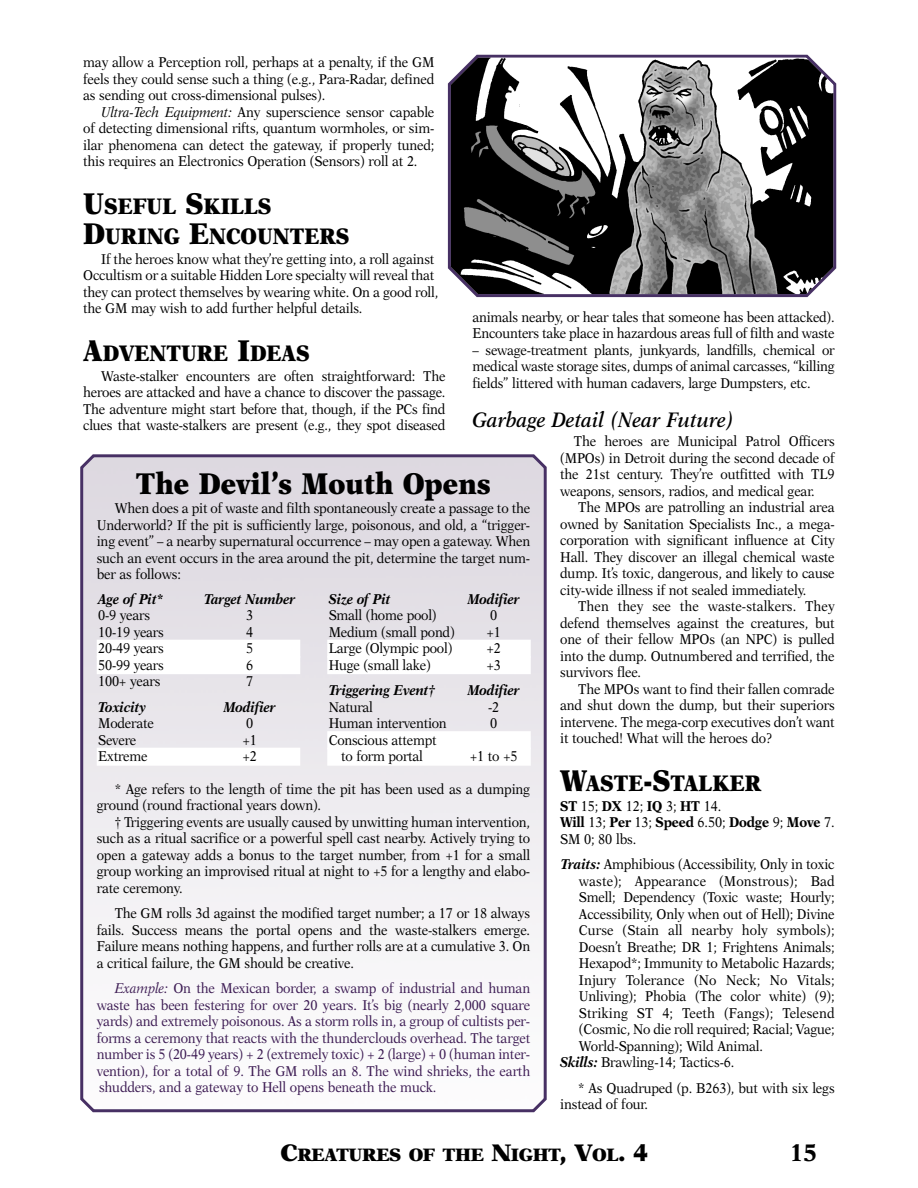
<style>
.page{position:relative;width:918px;height:1188px;background:#fff}
.page>*{position:absolute;margin:0;border:0;box-sizing:border-box;transform-origin:0 0}
.t1{font:900 30px "New Aster";color:#000;scale:.9 1}
.t2{font:700 24px "New Aster";color:#000}
.t3{font:900 22.5px/30px "New Aster";color:#000;scale:.9 1}
.t4{font:italic 600 21px "New Aster";color:#000;scale:.9 1}
.t5{font:900 18px "New Aster";letter-spacing:-.025em;color:#000}
.t6{font:14.25px/16.5px "New Aster";letter-spacing:-.01em;color:#000;text-align:justify;scale:.9 1}
.t7{font:14.25px/16.5px "New Aster";letter-spacing:-.01em;color:#3c1b53;text-align:justify;scale:.9 1}
.t8{font:14.25px "New Aster";letter-spacing:.01em;color:#000;scale:.9 1}
.t9{font:italic 700 14.25px "New Aster";letter-spacing:-.01em;color:#000;scale:.9 1}
.s1{font-style:italic}
.s2{font-size:30px}
.s3{font-weight:700}
.s4{font-weight:700;font-style:italic}
.s5{font-size:24px}
</style>
<div class="page">
<svg style="left:80px;top:454px;width:467px;height:659px"></svg>
<svg style="left:447px;top:57px;width:390px;height:241px"></svg>
<img style="left:451px;top:58px;width:382px;height:236px">
<div style="left:97px;top:640px;width:203px;height:18px;background:#fff"></div>
<div style="left:97px;top:656px;width:203px;height:18px;background:#fff"></div>
<div style="left:97px;top:748px;width:203px;height:18px;background:#fff"></div>
<div style="left:327px;top:640px;width:204px;height:18px;background:#fff"></div>
<div style="left:327px;top:656px;width:204px;height:18px;background:#fff"></div>
<div style="left:327px;top:731px;width:204px;height:18px;background:#fff"></div>
<div style="left:327px;top:748px;width:204px;height:18px;background:#fff"></div>
<p class="t6" style="left:83px;top:55px;width:392px">may allow a Perception roll, perhaps at a penalty, if the GM feels they could sense such a thing (e.g., Para-Radar, defined as sending out cross-dimensional pulses).</p>
<p class="t6" style="left:83px;top:105px;width:392px;text-indent:18px"><span class="s1">Ultra-Tech Equipment:</span> Any superscience sensor capable of detecting dimensional rifts, quantum wormholes, or sim&shy;ilar phenomena can detect the gateway, if properly tuned; this requires an Electronics Operation (Sensors) roll at 2.</p>
<h3 class="t3" style="left:83px;top:193px;width:297px"><span class="s2">U</span>SEFUL <span class="s2">S</span>KILLS<br><span class="s2">D</span>URING <span class="s2">E</span>NCOUNTERS</h3>
<p class="t6" style="left:83px;top:252px;width:396px;text-align:left;text-indent:18px">If the heroes know what they’re getting into, a roll against Occultism or a suitable Hidden Lore specialty will reveal that they can protect themselves by wearing white. On a good roll, the GM may wish to add further helpful details.</p>
<h3 class="t3" style="left:83px;top:340px;width:253px"><span class="s2">A</span>DVENTURE <span class="s2">I</span>DEAS</h3>
<p class="t6" style="left:83px;top:369px;width:404px;text-indent:18px">Waste-stalker encounters are often straightforward: The heroes are attacked and have a chance to discover the passage.<br>The adventure might start before that, though, if the PCs find clues that waste-stalkers are present (e.g., they spot diseased</p>
<p class="t6" style="left:472px;top:309px;width:404px">animals nearby, or hear tales that someone has been attacked).<br>Encounters take place in hazardous areas full of filth and waste</p>
<p class="t6" style="left:472px;top:342px;width:404px">– sewage-treatment plants, junkyards, landfills, chemical or medical waste storage sites, dumps of animal carcasses, “killing fields” littered with human cadavers, large Dumpsters, etc.</p>
<h3 class="t4" style="left:472px;top:410px;width:292px">Garbage Detail (Near Future)</h3>
<p class="t6" style="left:560px;top:434px;width:307px;text-indent:14px">The heroes are Municipal Patrol Officers (MPOs) in Detroit during the second decade of the 21st century. They’re outfitted with TL9 weapons, sensors, radios, and medical gear.</p>
<p class="t6" style="left:560px;top:500px;width:307px;text-indent:18px">The MPOs are patrolling an industrial area owned by Sanitation Specialists Inc., a mega&shy;corporation with significant influence at City Hall. They discover an illegal chemical waste dump. It’s toxic, dangerous, and likely to cause city-wide illness if not sealed immediately.</p>
<p class="t6" style="left:560px;top:599px;width:307px;text-indent:18px">Then they see the waste-stalkers. They defend themselves against the creatures, but one of their fellow MPOs (an NPC) is pulled into the dump. Outnumbered and terrified, the survivors flee.</p>
<p class="t6" style="left:560px;top:681px;width:307px;text-indent:18px">The MPOs want to find their fallen comrade and shut down the dump, but their superiors intervene. The mega-corp executives don’t want it touched! What will the heroes do?</p>
<h3 class="t3" style="left:560px;top:770px;width:225px"><span class="s2">W</span>ASTE<span class="s2">-S</span>TALKER</h3>
<p class="t6" style="left:560px;top:798px;width:307px;text-align:left"><span class="s3">ST</span> 15; <span class="s3">DX</span> 12; <span class="s3">IQ</span> 3; <span class="s3">HT</span> 14.<br><span class="s3">Will</span> 13; <span class="s3">Per</span> 13; <span class="s3">Speed</span> 6.50; <span class="s3">Dodge</span> 9; <span class="s3">Move</span> 7.<br>SM 0; 80 lbs.</p>
<p class="t6" style="left:561px;top:857px;width:306px"><span class="s4">Traits:</span> Amphibious (Accessibility, Only in toxic</p>
<p class="t8" style="left:579px;top:875px;width:286px">waste); Appearance (Monstrous); Bad</p>
<p class="t6" style="left:579px;top:890px;width:286px">Smell; Dependency (Toxic waste; Hourly;</p>
<p class="t6" style="left:579px;top:906px;width:286px">Accessibility, Only when out of Hell); Divine</p>
<p class="t8" style="left:579px;top:924px;width:286px">Curse (Stain all nearby holy symbols);</p>
<p class="t6" style="left:579px;top:939px;width:286px">Doesn’t Breathe; DR 1; Frightens Animals;</p>
<p class="t6" style="left:579px;top:956px;width:286px">Hexapod*; Immunity to Metabolic Hazards;</p>
<p class="t8" style="left:579px;top:974px;width:286px">Injury Tolerance (No Neck; No Vitals;</p>
<p class="t6" style="left:579px;top:989px;width:286px">Unliving); Phobia (The color white) (9);</p>
<p class="t8" style="left:579px;top:1007px;width:286px">Striking ST 4; Teeth (Fangs); Telesend</p>
<p class="t6" style="left:579px;top:1022px;width:286px">(Cosmic, No die roll required; Racial; Vague;</p>
<p class="t6" style="left:579px;top:1038px;width:206px">World-Spanning); Wild Animal.</p>
<p class="t6" style="left:560px;top:1055px;width:195px"><span class="s4">Skills:</span> Brawling-14; Tactics-6.</p>
<p class="t6" style="left:560px;top:1080px;width:307px;text-indent:18px">* As Quadruped (p. B263), but with six legs instead of four.</p>
<h1 class="t1" style="left:136px;top:471px;width:396px">The Devil’s Mouth Opens</h1>
<p class="t6" style="left:97px;top:501px;width:483px;text-indent:18px">When does a pit of waste and filth spontaneously create a passage to the Underworld? If the pit is sufficiently large, poisonous, and old, a “trigger&shy;ing event” – a nearby supernatural occurrence – may open a gateway. When such an event occurs in the area around the pit, determine the target num&shy;ber as follows:</p>
<p class="t9" style="left:98px;top:593px;width:74px">Age of Pit*</p>
<p class="t9" style="left:204px;top:593px;width:103px">Target Number</p>
<p class="t6" style="left:98px;top:608px;width:59px">0-9 years</p>
<p class="t6" style="left:246px;top:608px;width:9px">3</p>
<p class="t6" style="left:98px;top:625px;width:74px">10-19 years</p>
<p class="t6" style="left:246px;top:625px;width:9px">4</p>
<p class="t6" style="left:98px;top:641px;width:74px">20-49 years</p>
<p class="t6" style="left:246px;top:641px;width:9px">5</p>
<p class="t6" style="left:98px;top:658px;width:74px">50-99 years</p>
<p class="t6" style="left:246px;top:658px;width:9px">6</p>
<p class="t6" style="left:98px;top:674px;width:71px">100+ years</p>
<p class="t6" style="left:246px;top:674px;width:9px">7</p>
<p class="t9" style="left:98px;top:701px;width:55px">Toxicity</p>
<p class="t9" style="left:224px;top:701px;width:59px">Modifier</p>
<p class="t6" style="left:98px;top:716px;width:63px">Moderate</p>
<p class="t6" style="left:246px;top:716px;width:9px">0</p>
<p class="t6" style="left:98px;top:733px;width:44px">Severe</p>
<p class="t6" style="left:242px;top:733px;width:18px">+1</p>
<p class="t6" style="left:98px;top:749px;width:56px">Extreme</p>
<p class="t6" style="left:242px;top:749px;width:18px">+2</p>
<p class="t9" style="left:329px;top:593px;width:70px">Size of Pit</p>
<p class="t9" style="left:468px;top:593px;width:59px">Modifier</p>
<p class="t6" style="left:329px;top:608px;width:121px">Small (home pool)</p>
<p class="t6" style="left:490px;top:608px;width:9px">0</p>
<p class="t6" style="left:329px;top:625px;width:142px">Medium (small pond)</p>
<p class="t6" style="left:486px;top:625px;width:18px">+1</p>
<p class="t6" style="left:329px;top:641px;width:139px">Large (Olympic pool)</p>
<p class="t6" style="left:486px;top:641px;width:18px">+2</p>
<p class="t6" style="left:329px;top:658px;width:115px">Huge (small lake)</p>
<p class="t6" style="left:486px;top:658px;width:18px">+3</p>
<p class="t9" style="left:329px;top:684px;width:120px">Triggering Event†</p>
<p class="t9" style="left:468px;top:684px;width:59px">Modifier</p>
<p class="t6" style="left:329px;top:700px;width:51px">Natural</p>
<p class="t6" style="left:488px;top:700px;width:14px">-2</p>
<p class="t6" style="left:329px;top:716px;width:133px">Human intervention</p>
<p class="t6" style="left:490px;top:716px;width:9px">0</p>
<p class="t6" style="left:329px;top:733px;width:121px;text-align:center">Conscious attempt to form portal</p>
<p class="t6" style="left:470px;top:749px;width:55px">+1 to +5</p>
<p class="t6" style="left:97px;top:782px;width:483px;text-indent:18px">* Age refers to the length of time the pit has been used as a dumping ground (round fractional years down).</p>
<p class="t6" style="left:97px;top:815px;width:483px;text-indent:18px">† Triggering events are usually caused by unwitting human intervention, such as a ritual sacrifice or a powerful spell cast nearby. Actively trying to open a gateway adds a bonus to the target number, from +1 for a small group working an improvised ritual at night to +5 for a lengthy and elabo&shy;rate ceremony.</p>
<p class="t6" style="left:97px;top:906px;width:483px;text-indent:18px">The GM rolls 3d against the modified target number; a 17 or 18 always fails. Success means the portal opens and the waste-stalkers emerge.<br>Failure means nothing happens, and further rolls are at a cumulative 3. On a critical failure, the GM should be creative.</p>
<p class="t7" style="left:97px;top:981px;width:483px;text-indent:18px"><span class="s1">Example:</span> On the Mexican border, a swamp of industrial and human waste has been festering for over 20 years. It’s big (nearly 2,000 square yards) and extremely poisonous. As a storm rolls in, a group of cultists per&shy;forms a ceremony that reacts with the thunderclouds overhead. The target number is 5 (20-49 years) + 2 (extremely toxic) + 2 (large) + 0 (human inter&shy;vention), for a total of 9. The GM rolls an 8. The wind shrieks, the earth shudders, and a gateway to Hell opens beneath the muck.</p>
<p class="t5" style="left:281px;top:1147px;width:369px"><span class="s5">C</span>REATURES OF THE <span class="s5">N</span>IGHT<span class="s5">, V</span>OL<span class="s5">. 4</span></p>
<h2 class="t2" style="left:789px;top:1142px;width:30px">15</h2>
</div>
